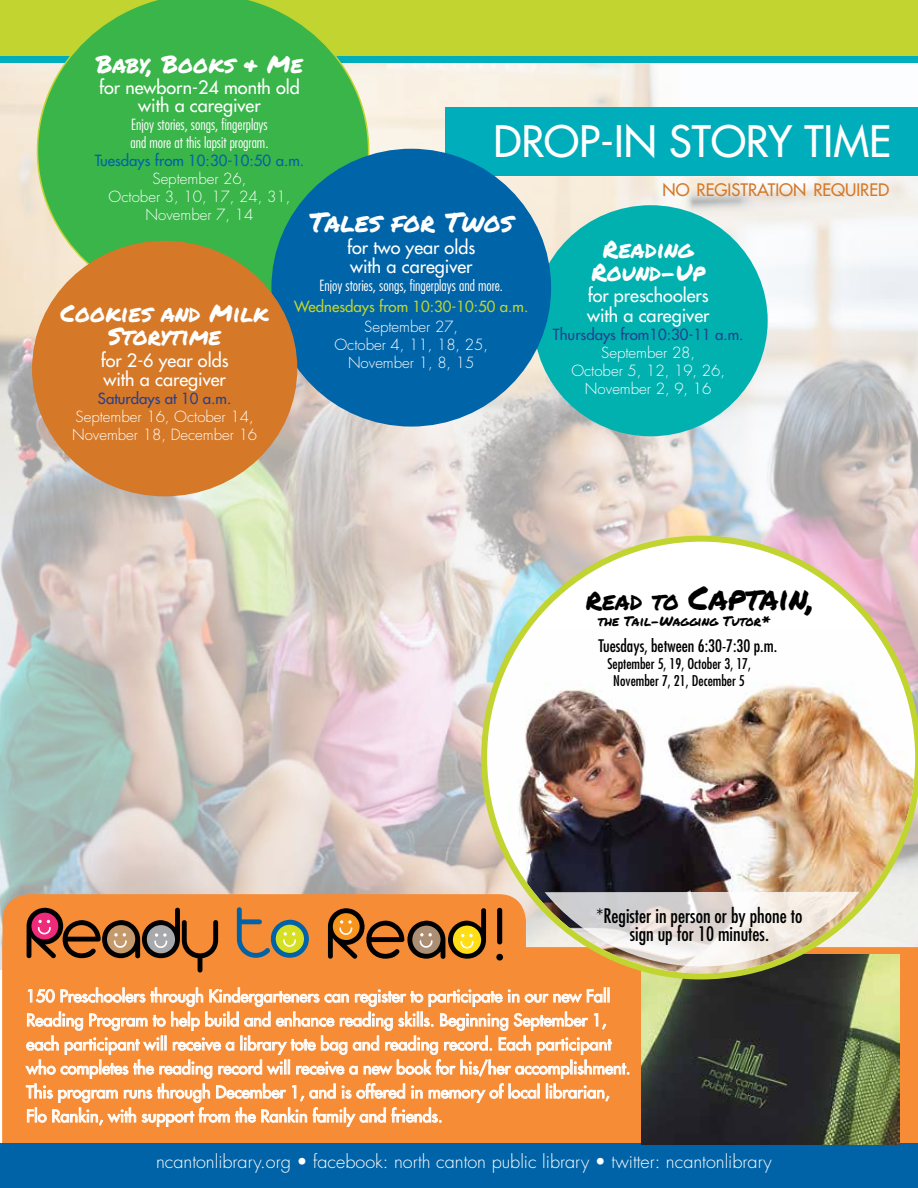
<style>
.page{position:relative;width:918px;height:1188px;background:#fff}
.page>*{position:absolute;margin:0;border:0;box-sizing:border-box;transform-origin:0 0}
.t1{font:300 82.2px "Arista 2.0 Alternate";color:#000}
.t2{font:500 42.15px "Futura Std";color:#fff}
.t3{font:33px "Permanent Marker";color:#000}
.t4{font:27px "Permanent Marker";color:#fff}
.t5{font:24px/22.5px "Permanent Marker";color:#fff;text-align:center}
.t6{font:condensed 19.5px/18px "Futura Std";color:#000;text-align:center}
.t7{font:500 18px/19.5px "Futura Std";color:#fff}
.t8{font:300 18px "Futura Std";color:#fff}
.t9{font:condensed 16.8px "Futura Std";color:#000}
.t10{font:500 16.8px "Futura Std";color:#d57827}
.t11{font:500 16.5px/24px "Futura Std";color:#fff}
.t12{font:300 15px/18px "Futura Std";color:#fff;text-align:center}
.t13{font:300 condensed 15px/18px "Futura Std";color:#fff}
.t14{font:500 15px "Futura Std";color:#25408f}
.t15{font:500 15px "Futura Std";color:#c1d42f}
.t16{font:500 15px "Futura Std";color:#0063a7}
.t17{font:condensed 14.4px/17.4px "Futura Std";color:#000;text-align:center}
.t18{font:13.5px "Permanent Marker";color:#000}
.s1{font-size:25.35px}
</style>
<div class="page">
<img style="left:0;top:63px;width:918px;height:906px">
<div style="left:2px;top:894px;width:916px;height:250px;background:#f68c36"></div>
<div style="left:0;top:1144px;width:918px;height:44px;background:#0063a7"></div>
<svg style="left:25px;top:987px;width:604px;height:140px;background:#f7a35e"></svg>
<div style="left:0;top:56px;width:918px;height:7px;background:#00adba"></div>
<div style="left:0;top:0;width:918px;height:56px;background:#c1d42f"></div>
<div style="left:445px;top:107px;width:473px;height:69px;background:#00adba"></div>
<svg style="left:37px;top:0;width:332px;height:309px;background:#51ba4f"></svg>
<img style="left:642px;top:980px;width:258px;height:165px">
<div style="left:534px;top:205px;width:234px;height:231px;background:#00b1b0;border-radius:50%"></div>
<div style="left:271px;top:149px;width:280px;height:278px;background:#0064a8;border-radius:50%"></div>
<div style="left:32px;top:241px;width:265px;height:255px;background:#d57827;border-radius:50%"></div>
<img style="left:481px;top:536px;width:437px;height:444px">
<svg style="left:545px;top:892px;width:314px;height:75px;background:#dacebb"></svg>
<svg style="left:27px;top:908px;width:191px;height:64px;background:#b46936"></svg>
<svg style="left:328px;top:908px;width:158px;height:51px;background:#a66929"></svg>
<svg style="left:237px;top:907px;width:72px;height:51px;background:#b18f52"></svg>
<h3 class="t5" style="left:96px;top:52px;width:209px">Baby, Books &amp; Me</h3>
<p class="t7" style="left:99px;top:79px;width:202px;line-height:18px;text-align:center">for newborn-24 month old with a caregiver</p>
<p class="t13" style="left:131px;top:116px;width:139px">Enjoy stories, songs, fingerplays and more at this lapsit program.</p>
<p class="t16" style="left:95px;top:151px;width:211px">Tuesdays from 10:30-10:50 a.m.</p>
<p class="t12" style="left:109px;top:170px;width:183px">September 26,<br>October 3, 10, 17, 24, 31,<br>November 7, 14</p>
<p class="t10" style="left:663px;top:180px;width:228px">NO REGISTRATION REQUIRED</p>
<h3 class="t5" style="left:591px;top:237px;width:115px">Reading<br>Round-Up</h3>
<p class="t7" style="left:587px;top:286px;width:124px">for preschoolers with a caregiver</p>
<p class="t14" style="left:553px;top:325px;width:192px">Thursdays from10:30-11 a.m.</p>
<p class="t12" style="left:571px;top:344px;width:155px">September 28,<br>October 5, 12, 19, 26,<br>November 2, 9, 16</p>
<h2 class="t2" style="left:493px;top:115px;width:399px">DROP-IN STORY TIME</h2>
<h3 class="t4" style="left:310px;top:202px;width:205px">Tales for Twos</h3>
<p class="t7" style="left:347px;top:237px;width:130px">for two year olds with a caregiver</p>
<p class="t13" style="left:319px;top:276px;width:185px">Enjoy stories, songs, fingerplays and more.</p>
<p class="t15" style="left:294px;top:297px;width:236px">Wednesdays from 10:30-10:50 a.m.</p>
<p class="t12" style="left:334px;top:318px;width:155px">September 27,<br>October 4, 11, 18, 25,<br>November 1, 8, 15</p>
<h3 class="t5" style="left:61px;top:302px;width:210px">Cookies and Milk<br>Storytime</h3>
<p class="t7" style="left:101px;top:350px;width:129px">for 2-6 year olds with a caregiver</p>
<p class="t14" style="left:98px;top:389px;width:135px">Saturdays at 10 a.m.</p>
<p class="t12" style="left:72px;top:408px;width:187px;text-align:left">September 16, October 14,<br>November 18, December 16</p>
<h3 class="t3" style="left:586px;top:573px;width:230px"><span class="s1">Read to</span> Captain,</h3>
<p class="t9" style="left:598px;top:635px;width:180px">Tuesdays, between 6:30-7:30 p.m.</p>
<p class="t17" style="left:607px;top:655px;width:145px">September 5, 19, October 3, 17,<br>November 7, 21, December 5</p>
<p class="t18" style="left:598px;top:611px;width:174px">the Tail-Wagging Tutor*</p>
<h1 class="t1" style="left:495px;top:887px;width:11px">!</h1>
<p class="t6" style="left:597px;top:907px;width:207px">*Register in person or by phone to sign up for 10 minutes.</p>
<p class="t11" style="left:26px;top:984px;width:606px">150 Preschoolers through Kindergarteners can register to participate in our new Fall Reading Program to help build and enhance reading skills. Beginning September 1, each participant will receive a library tote bag and reading record. Each participant who completes the reading record will receive a new book for his/her accomplishment.<br>This program runs through December 1, and is offered in memory of local librarian, Flo Rankin, with support from the Rankin family and friends.</p>
<p class="t8" style="left:156px;top:1151px;width:617px">ncantonlibrary.org • facebook: north canton public library • twitter: ncantonlibrary</p>
</div>
